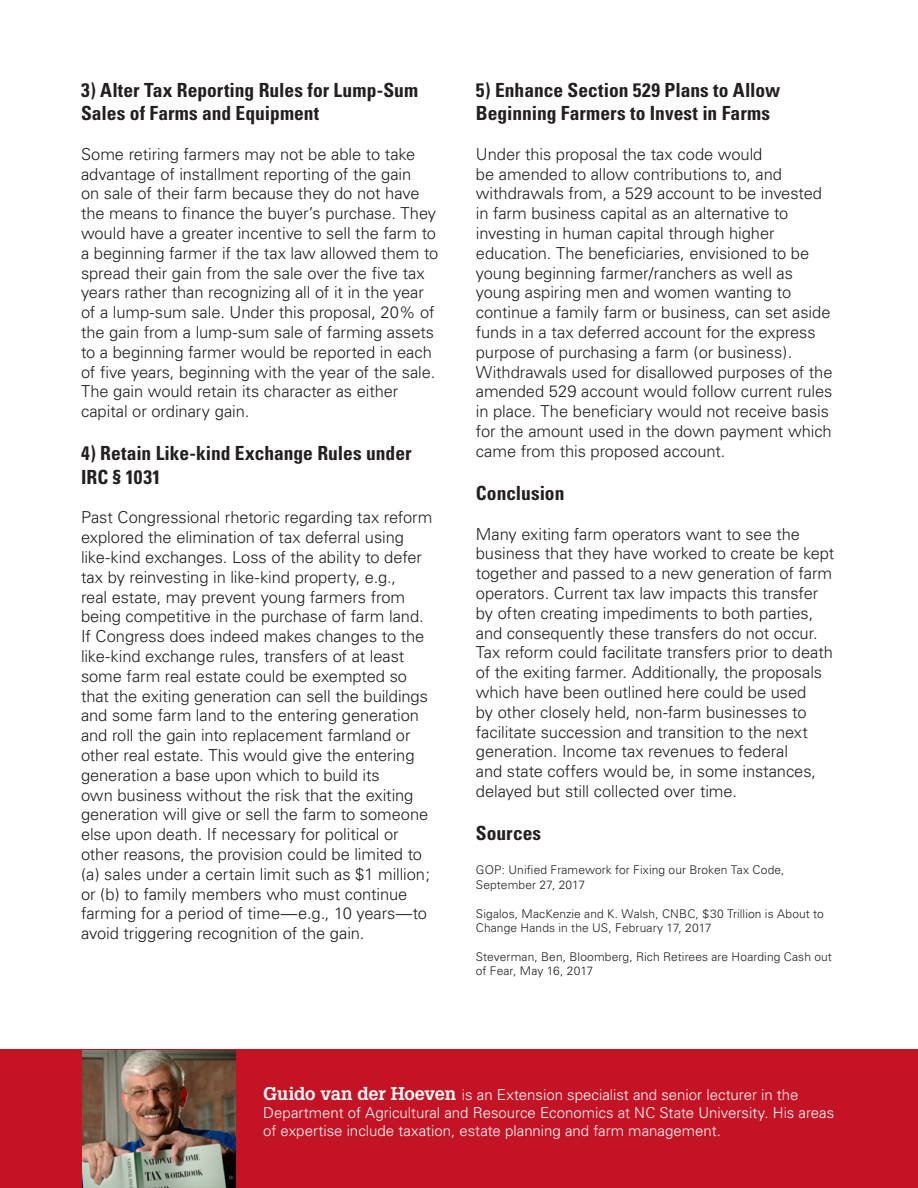
<style>
.page{position:relative;width:918px;height:1188px;background:#fff}
.page>*{position:absolute;margin:0;border:0;box-sizing:border-box;transform-origin:0 0}
.t1{font:700 condensed 19.5px/23.4px "Univers";color:#231f20}
.t2{font:300 16.5px/19.8px "Univers";letter-spacing:-.005em;color:#231f20}
.t3{font:300 15px/18px "Univers LT Std";color:#fff}
.t4{font:300 12px/14.4px "Univers";letter-spacing:.01em;color:#231f20}
.s1{font-family:"Glypha LT Std";font-weight:700;font-size:18px}
</style>
<div class="page">
<div style="left:0;top:1050px;width:918px;height:138px;background:#c41324"></div>
<img style="left:82px;top:1050px;width:153px;height:138px">
<p class="t1" style="left:81px;top:78px;width:339px">3) Alter Tax Reporting Rules for Lump-Sum<br>Sales of Farms and Equipment</p>
<p class="t2" style="left:81px;top:144px;width:359px">Some retiring farmers may not be able to take advantage of installment reporting of the gain<br>on sale of their farm because they do not have the means to finance the buyer’s purchase. They would have a greater incentive to sell the farm to a beginning farmer if the tax law allowed them to spread their gain from the sale over the five tax years rather than recognizing all of it in the year of a lump-sum sale. Under this proposal, 20% of the gain from a lump-sum sale of farming assets to a beginning farmer would be reported in each of five years, beginning with the year of the sale.<br>The gain would retain its character as either capital or ordinary gain.</p>
<p class="t1" style="left:81px;top:442px;width:332px">4) Retain Like-kind Exchange Rules under<br>IRC § 1031</p>
<p class="t2" style="left:81px;top:508px;width:353px">Past Congressional rhetoric regarding tax reform explored the elimination of tax deferral using like-kind exchanges. Loss of the ability to defer tax by reinvesting in like-kind property, e.g.,<br>real estate, may prevent young farmers from being competitive in the purchase of farm land.<br>If Congress does indeed makes changes to the like-kind exchange rules, transfers of at least some farm real estate could be exempted so that the exiting generation can sell the buildings and some farm land to the entering generation and roll the gain into replacement farmland or other real estate. This would give the entering generation a base upon which to build its<br>own business without the risk that the exiting generation will give or sell the farm to someone else upon death. If necessary for political or other reasons, the provision could be limited to (a) sales under a certain limit such as $1 million; or (b) to family members who must continue farming for a period of time—e.g., 10 years—to avoid triggering recognition of the gain.</p>
<p class="t1" style="left:476px;top:78px;width:306px">5) Enhance Section 529 Plans to Allow<br>Beginning Farmers to Invest in Farms</p>
<p class="t2" style="left:476px;top:144px;width:358px">Under this proposal the tax code would<br>be amended to allow contributions to, and withdrawals from, a 529 account to be invested in farm business capital as an alternative to investing in human capital through higher education. The beneficiaries, envisioned to be young beginning farmer/ranchers as well as young aspiring men and women wanting to continue a family farm or business, can set aside funds in a tax deferred account for the express purpose of purchasing a farm (or business).<br>Withdrawals used for disallowed purposes of the amended 529 account would follow current rules in place. The beneficiary would not receive basis for the amount used in the down payment which came from this proposed account.</p>
<p class="t1" style="left:476px;top:481px;width:90px">Conclusion</p>
<p class="t2" style="left:476px;top:524px;width:360px">Many exiting farm operators want to see the business that they have worked to create be kept together and passed to a new generation of farm operators. Current tax law impacts this transfer by often creating impediments to both parties, and consequently these transfers do not occur.<br>Tax reform could facilitate transfers prior to death of the exiting farmer. Additionally, the proposals which have been outlined here could be used<br>by other closely held, non-farm businesses to facilitate succession and transition to the next generation. Income tax revenues to federal<br>and state coffers would be, in some instances, delayed but still collected over time.</p>
<p class="t1" style="left:476px;top:821px;width:67px">Sources</p>
<p class="t4" style="left:476px;top:863px;width:310px">GOP: Unified Framework for Fixing our Broken Tax Code,<br>September 27, 2017</p>
<p class="t4" style="left:476px;top:906px;width:350px">Sigalos, MacKenzie and K. Walsh, CNBC, $30 Trillion is About to<br>Change Hands in the US, February 17, 2017</p>
<p class="t4" style="left:476px;top:949px;width:358px">Steverman, Ben, Bloomberg, Rich Retirees are Hoarding Cash out of Fear, May 16, 2017</p>
<p class="t3" style="left:263px;top:1085px;width:573px"><span class="s1">Guido van der Hoeven</span> is an Extension specialist and senior lecturer in the<br>Department of Agricultural and Resource Economics at NC State University. His areas of expertise include taxation, estate planning and farm management.</p>
</div>
